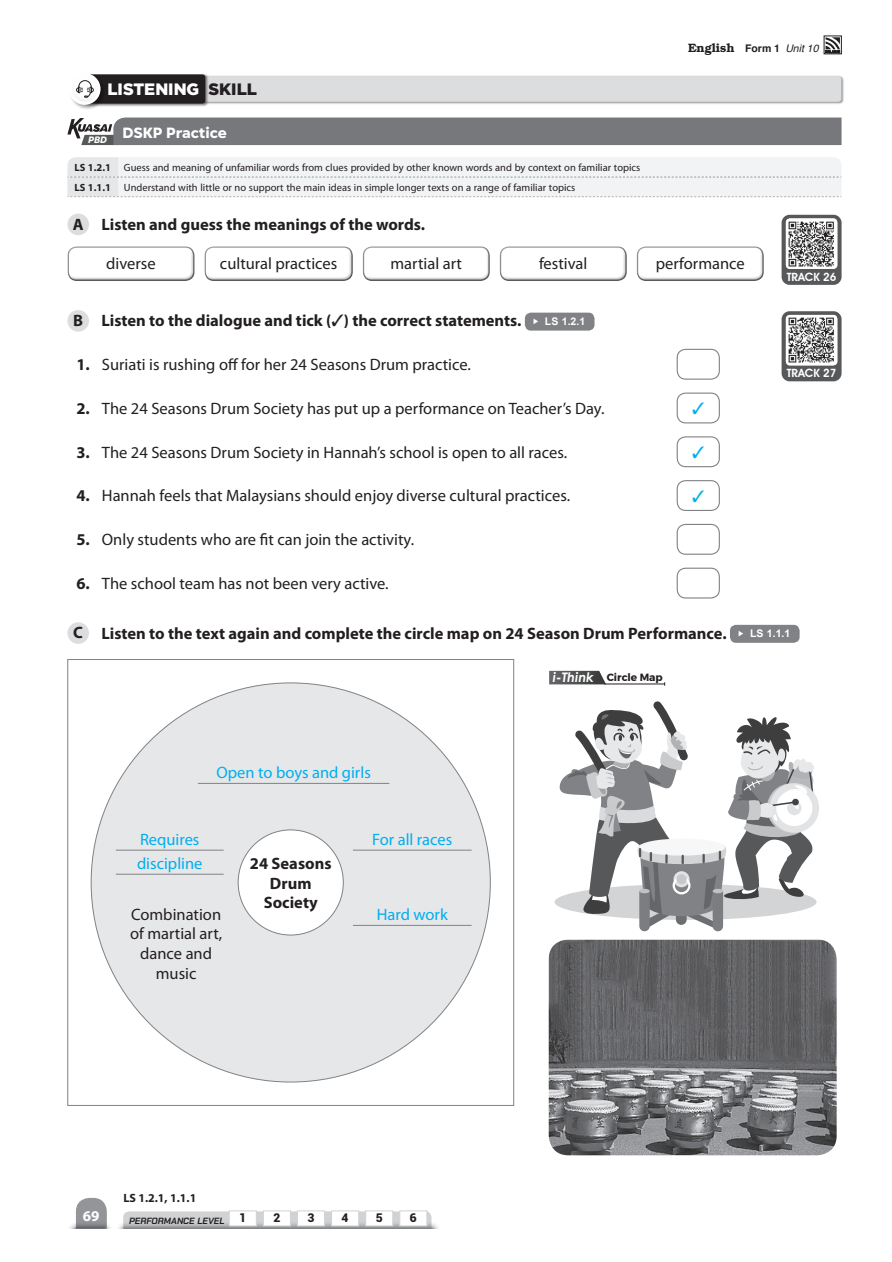
<style>
.page{position:relative;width:892px;height:1262px;background:#fff}
.page>*{position:absolute;margin:0;border:0;box-sizing:border-box;transform-origin:0 0}
._00_123_Text{font:16.5px/19.8px "Myriad Pro";color:#231f20;text-align:center}
._00_Body_Text{font:700 16.5px/19.8px "Myriad Pro";color:#231f20;text-align:center}
.t1{font:16.5px "Myriad Pro";color:#00aeef}
.t2{font:900 16.5px "Gotham";color:#fff}
.t3{font:700 15px "Myriad Pro";color:#fff}
.t4{font:800 14.85px "Gogh";color:#fff}
.FT_Body_Text{font:italic 700 13.2px "Century Gothic";color:#fff}
.t5{font:600 12px "Bookman";color:#231f20}
._00_Body_Text-2{font:700 12px "Myriad Pro";color:#231f20}
.t6{font:900 12px "Roboto";color:#231f20}
.t7{font:600 11.4px "Avant Garde IT Cby BT";color:#fff}
.t8{font:10.5px/20px "Myriad Pro";color:#231f20}
.t9{font:700 10.5px "Arial";color:#fff}
.t10{font:700 10.5px "Montserrat";color:#231f20}
.t11{font:italic 700 9px "Chakra Petch";color:#231f20}
.s1{font-family:"Helvetica";font-weight:700;font-size:10.5px}
.s2{font-family:"Helvetica";font-weight:400;font-style:italic;font-size:10.5px}
.s3{color:#231f20}
.s4{font-weight:700}
.s5{font-family:"Roboto";font-weight:900;font-style:normal;font-size:12px}
</style>
<div class="page">
<div style="left:824px;top:36px;width:17px;height:18px;border:1px solid #231f20"></div>
<svg style="left:825px;top:37px;width:15px;height:16px"></svg>
<svg style="left:76px;top:1198px;width:31px;height:22px"></svg>
<svg style="left:69px;top:1220px;width:42px;height:9px"></svg>
<svg style="left:123px;top:1211px;width:308px;height:9px"></svg>
<svg style="left:119px;top:1220px;width:319px;height:8px;background:#b7b9bb"></svg>
<div style="left:229px;top:1210px;width:28px;height:16px;background:#fff;border:1px solid #d1d2d4"></div>
<div style="left:263px;top:1210px;width:28px;height:16px;background:#fff;border:1px solid #d1d2d4"></div>
<div style="left:297px;top:1210px;width:28px;height:16px;background:#fff;border:1px solid #d1d2d4"></div>
<div style="left:331px;top:1210px;width:28px;height:16px;background:#fff;border:1px solid #d1d2d4"></div>
<div style="left:365px;top:1210px;width:28px;height:16px;background:#fff;border:1px solid #d1d2d4"></div>
<div style="left:399px;top:1210px;width:28px;height:16px;background:#fff;border:1px solid #d1d2d4"></div>
<div style="left:94px;top:75px;width:750px;height:30px;background:#231f20;opacity:.5"></div>
<div style="left:84px;top:74px;width:125px;height:32px;background:#a2a0a1"></div>
<img style="left:71px;top:98px;width:35px;height:11px">
<div style="left:71px;top:75px;width:28px;height:28px;background:#fbfbfb;border-radius:14px"></div>
<div style="left:69px;top:73px;width:32px;height:32px;border:3px solid #fff;border-radius:50%"></div>
<svg style="left:76px;top:74px;width:765px;height:30px;background:#c2c2c4"></svg>
<svg style="left:67px;top:117px;width:774px;height:28px;background:#7b7c7f"></svg>
<div style="left:67px;top:157px;width:51px;height:20px;background:#e6e7e9"></div>
<div style="left:118px;top:157px;width:723px;height:20px;background:#f2f3f4"></div>
<div style="left:67px;top:177px;width:51px;height:20px;background:#e6e7e9"></div>
<div style="left:118px;top:177px;width:723px;height:20px;background:#f2f3f4"></div>
<svg style="left:70px;top:197px;width:769px;height:1px"></svg>
<svg style="left:68px;top:177px;width:773px;height:1px"></svg>
<div style="left:67px;top:214px;width:22px;height:21px;background:#dcdddf;border-radius:50%"></div>
<div style="left:358px;top:245px;width:134px;height:34px;background:#fff;opacity:.35"></div>
<div style="left:360px;top:248px;width:134px;height:35px;background:#231f20;opacity:.35"></div>
<div style="left:63px;top:245px;width:134px;height:34px;background:#fff;opacity:.35"></div>
<div style="left:65px;top:248px;width:134px;height:35px;background:#231f20;opacity:.35"></div>
<div style="left:495px;top:245px;width:134px;height:34px;background:#fff;opacity:.35"></div>
<div style="left:497px;top:248px;width:134px;height:35px;background:#231f20;opacity:.35"></div>
<div style="left:200px;top:245px;width:155px;height:34px;background:#fff;opacity:.35"></div>
<div style="left:202px;top:248px;width:155px;height:35px;background:#231f20;opacity:.35"></div>
<div style="left:632px;top:245px;width:134px;height:34px;background:#fff;opacity:.35"></div>
<div style="left:634px;top:248px;width:134px;height:35px;background:#231f20;opacity:.35"></div>
<div style="left:67px;top:310px;width:22px;height:22px;background:#dcdddf;border-radius:50%"></div>
<div style="left:525px;top:313px;width:69px;height:17px;background:#808285;border-radius:6px"></div>
<svg style="left:533px;top:318px;width:5px;height:6px"></svg>
<div style="left:676px;top:349px;width:44px;height:31px;border:1px solid #808285;border-radius:9px"></div>
<div style="left:676px;top:392px;width:44px;height:31px;border:1px solid #808285;border-radius:9px"></div>
<div style="left:676px;top:436px;width:44px;height:31px;border:1px solid #808285;border-radius:9px"></div>
<div style="left:676px;top:480px;width:44px;height:31px;border:1px solid #808285;border-radius:9px"></div>
<div style="left:676px;top:524px;width:44px;height:31px;border:1px solid #808285;border-radius:9px"></div>
<div style="left:676px;top:567px;width:44px;height:31px;border:1px solid #808285;border-radius:9px"></div>
<div style="left:67px;top:622px;width:22px;height:22px;background:#dcdddf;border-radius:50%"></div>
<div style="left:730px;top:625px;width:69px;height:18px;background:#808285;border-radius:6px"></div>
<svg style="left:738px;top:631px;width:5px;height:5px"></svg>
<div style="left:67px;top:659px;width:447px;height:446px;background:#fff;border:1px solid #808285"></div>
<div style="left:91px;top:683px;width:399px;height:399px;background:#e6e7e9;border-radius:50%"></div>
<div style="left:238px;top:830px;width:105px;height:105px;background:#fff;border-radius:50%"></div>
<hr style="left:353px;top:850px;width:118px;height:1px;background:#808285">
<hr style="left:116px;top:850px;width:108px;height:1px;background:#808285">
<hr style="left:116px;top:874px;width:108px;height:1px;background:#808285">
<hr style="left:353px;top:925px;width:118px;height:1px;background:#808285">
<hr style="left:198px;top:783px;width:191px;height:1px;background:#808285">
<div style="left:781px;top:215px;width:60px;height:70px;background:#57585a;border-radius:8px"></div>
<img style="left:786px;top:218px;width:51px;height:51px">
<div style="left:781px;top:311px;width:60px;height:70px;background:#57585a;border-radius:8px"></div>
<img style="left:786px;top:315px;width:51px;height:50px">
<img style="left:549px;top:939px;width:287px;height:216px">
<hr style="left:604px;top:683px;width:60px;height:1px;background:#231f20">
<svg style="left:549px;top:671px;width:57px;height:13px"></svg>
<svg style="left:559px;top:701px;width:257px;height:231px"></svg>
<hr style="left:712px;top:889px;width:11px;height:4px;background:#c0c1c4;border-radius:50%">
<p class="t5" style="left:688px;top:41px;width:132px">English <span class="s1">Form 1</span> <span class="s2">Unit 10</span></p>
<p class="t2" style="left:107px;top:80px;width:151px">LISTENING <span class="s3">SKILL</span></p>
<p class="t4" style="left:88px;top:123px;width:140px"><sub>PBD</sub> DSKP Practice</p>
<p class="t8" style="left:74px;top:157px;width:567px"><span class="s4">LS 1.2.1</span> Guess and meaning of unfamiliar words from clues provided by other known words and by context on familiar topics<br><span class="s4">LS 1.1.1</span> Understand with little or no support the main ideas in simple longer texts on a range of familiar topics</p>
<p class="_00_Body_Text" style="left:73px;top:214px;width:12px">A</p>
<p class="_00_Body_Text" style="left:101px;top:214px;width:325px">Listen and guess the meanings of the words.</p>
<p class="_00_123_Text" style="left:106px;top:253px;width:51px">diverse</p>
<p class="_00_123_Text" style="left:220px;top:253px;width:119px">cultural practices</p>
<p class="_00_123_Text" style="left:390px;top:253px;width:73px">martial art</p>
<p class="_00_123_Text" style="left:539px;top:253px;width:50px">festival</p>
<p class="_00_123_Text" style="left:655px;top:253px;width:91px">performance</p>
<p class="t7" style="left:787px;top:270px;width:51px">TRACK 26</p>
<p class="_00_Body_Text" style="left:73px;top:310px;width:11px">B</p>
<p class="_00_Body_Text" style="left:101px;top:310px;width:421px">Listen to the dialogue and tick (✓) the correct statements.</p>
<p class="t9" style="left:545px;top:315px;width:42px">LS 1.2.1</p>
<p class="_00_123_Text" style="left:76px;top:354px;width:396px"><span class="s4">1.</span> Suriati is rushing off for her 24 Seasons Drum practice.</p>
<p class="_00_123_Text" style="left:76px;top:398px;width:529px"><span class="s4">2.</span> The 24 Seasons Drum Society has put up a performance on Teacher’s Day.</p>
<p class="_00_123_Text" style="left:76px;top:442px;width:492px"><span class="s4">3.</span> The 24 Seasons Drum Society in Hannah’s school is open to all races.</p>
<p class="_00_123_Text" style="left:76px;top:486px;width:495px"><span class="s4">4.</span> Hannah feels that Malaysians should enjoy diverse cultural practices.</p>
<p class="_00_123_Text" style="left:76px;top:529px;width:339px"><span class="s4">5.</span> Only students who are fit can join the activity.</p>
<p class="_00_123_Text" style="left:76px;top:573px;width:314px"><span class="s4">6.</span> The school team has not been very active.</p>
<p class="_00_Body_Text" style="left:73px;top:622px;width:11px">C</p>
<p class="_00_Body_Text" style="left:101px;top:622px;width:626px">Listen to the text again and complete the circle map on 24 Season Drum Performance.</p>
<p class="t9" style="left:750px;top:627px;width:42px">LS 1.1.1</p>
<p class="t7" style="left:787px;top:366px;width:51px">TRACK 27</p>
<p class="t1" style="left:216px;top:762px;width:156px">Open to boys and girls</p>
<p class="t1" style="left:140px;top:829px;width:61px">Requires</p>
<p class="t1" style="left:372px;top:829px;width:82px">For all races</p>
<p class="t1" style="left:137px;top:853px;width:67px">discipline</p>
<p class="t1" style="left:377px;top:904px;width:72px">Hard work</p>
<p class="_00_Body_Text" style="left:250px;top:853px;width:83px">24 Seasons<br>Drum<br>Society</p>
<p class="_00_123_Text" style="left:130px;top:904px;width:94px">Combination of martial art, dance and music</p>
<p class="_00_Body_Text-2" style="left:123px;top:1190px;width:75px">LS 1.2.1, 1.1.1</p>
<p class="t3" style="left:83px;top:1206px;width:18px">69</p>
<p class="t11" style="left:129px;top:1215px;width:119px">PERFORMANCE LEVEL <span class="s5">1</span></p>
<p class="t6" style="left:273px;top:1209px;width:8px">2</p>
<p class="t6" style="left:307px;top:1209px;width:8px">3</p>
<p class="t6" style="left:341px;top:1209px;width:8px">4</p>
<p class="t6" style="left:376px;top:1209px;width:8px">5</p>
<p class="t6" style="left:410px;top:1209px;width:8px">6</p>
<p class="FT_Body_Text" style="left:553px;top:667px;width:42px">i-Think</p>
<p class="t10" style="left:606px;top:670px;width:58px">Circle Map</p>
</div>
